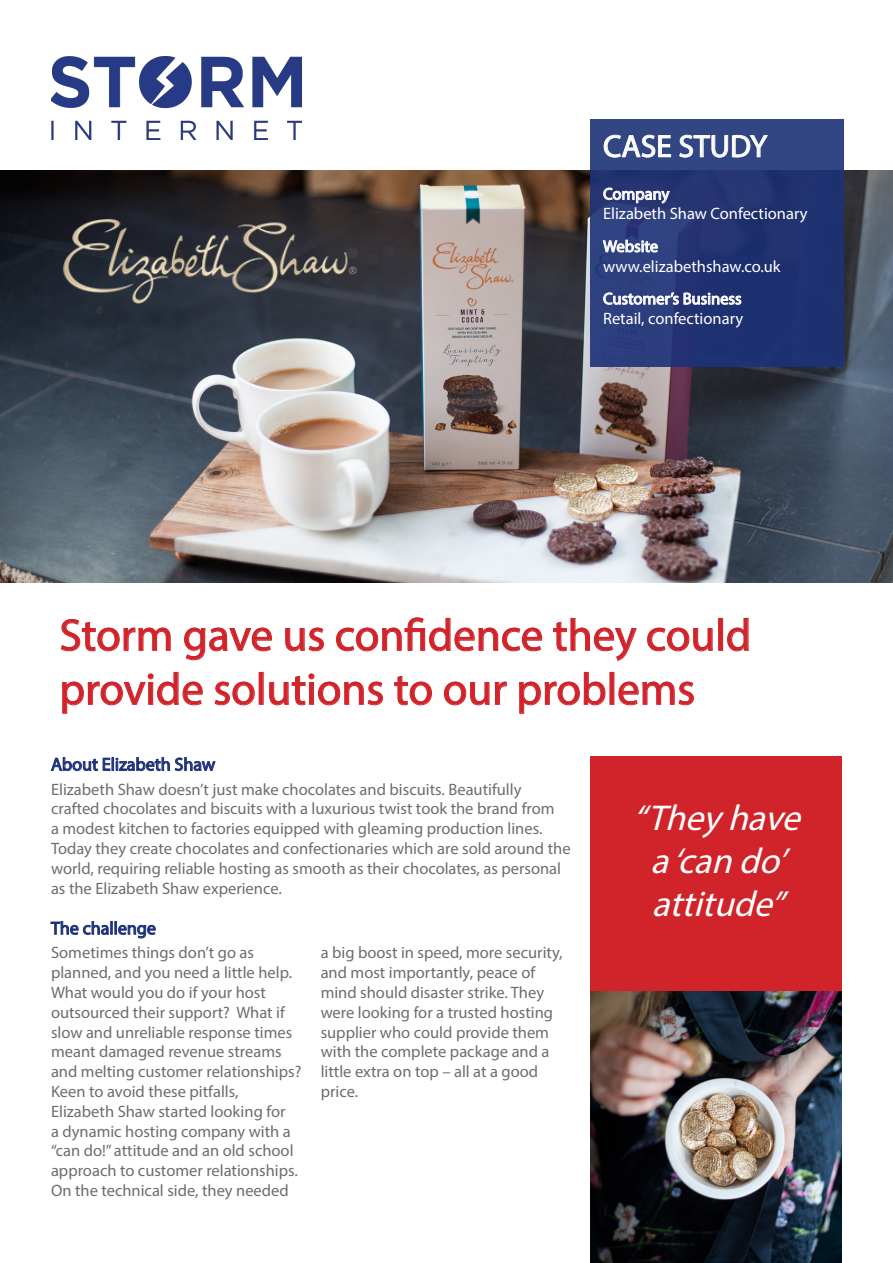
<style>
.page{position:relative;width:893px;height:1263px;background:#fff}
.page>*{position:absolute;margin:0;border:0;box-sizing:border-box;transform-origin:0 0}
.subhead{font:45px/54px "Myriad Pro";color:#d1232a}
.t1{font:italic 36px/43.2px "Myriad Pro";color:#fff;text-align:center}
.body{font:31.5px "Myriad Pro";color:#fff}
.subhead-2{font:18px "Myriad Pro";color:#1c3177}
.body-2{font:16.5px/19.8px "Myriad Pro";color:#6c6d70}
.body-3{font:16.5px/19.8px "Myriad Pro";color:#fff}
</style>
<div class="page">
<img style="left:0;top:170px;width:892px;height:413px">
<svg style="left:51px;top:757px;width:164px;height:15px"></svg>
<svg style="left:51px;top:921px;width:105px;height:17px"></svg>
<div style="left:590px;top:757px;width:252px;height:236px;background:#d1232a"></div>
<svg style="left:61px;top:619px;width:110px;height:33px"></svg>
<svg style="left:184px;top:627px;width:88px;height:33px"></svg>
<svg style="left:285px;top:627px;width:39px;height:25px"></svg>
<svg style="left:336px;top:617px;width:206px;height:35px"></svg>
<svg style="left:553px;top:618px;width:84px;height:43px"></svg>
<svg style="left:647px;top:627px;width:66px;height:25px"></svg>
<div style="left:718px;top:618px;width:5px;height:33px;border:1px solid #d1232a"></div>
<svg style="left:727px;top:618px;width:22px;height:34px"></svg>
<svg style="left:62px;top:672px;width:141px;height:42px"></svg>
<svg style="left:214px;top:681px;width:41px;height:25px"></svg>
<div style="left:259px;top:672px;width:5px;height:33px;border:1px solid #d1232a"></div>
<svg style="left:269px;top:673px;width:114px;height:33px"></svg>
<svg style="left:394px;top:675px;width:38px;height:31px"></svg>
<svg style="left:444px;top:681px;width:63px;height:25px"></svg>
<svg style="left:519px;top:672px;width:87px;height:42px"></svg>
<svg style="left:618px;top:681px;width:76px;height:24px"></svg>
<div style="left:590px;top:119px;width:253px;height:247px;background:linear-gradient(to bottom,#2f417e,#1e3070)"></div>
<svg style="left:603px;top:188px;width:67px;height:15px"></svg>
<svg style="left:603px;top:238px;width:55px;height:17px"></svg>
<svg style="left:603px;top:293px;width:138px;height:15px"></svg>
<svg style="left:603px;top:132px;width:68px;height:26px"></svg>
<svg style="left:679px;top:134px;width:89px;height:24px"></svg>
<img style="left:51px;top:57px;width:251px;height:82px">
<img style="left:62px;top:219px;width:314px;height:84px">
<img style="left:590px;top:992px;width:252px;height:271px">
<p class="body" style="left:603px;top:127px;width:166px">CASE STUDY</p>
<p class="body-3" style="left:603px;top:184px;width:206px">Company<br>Elizabeth Shaw Confectionary</p>
<p class="body-3" style="left:603px;top:236px;width:179px">Website www.elizabethshaw.co.uk</p>
<p class="body-3" style="left:603px;top:288px;width:142px">Customer’s Business<br>Retail, confectionary</p>
<p class="subhead" style="left:60px;top:607px;width:693px">Storm gave us confidence they could provide solutions to our problems</p>
<p class="subhead-2" style="left:51px;top:753px;width:166px">About Elizabeth Shaw</p>
<p class="body-2" style="left:51px;top:779px;width:521px">Elizabeth Shaw doesn’t just make chocolates and biscuits. Beautifully crafted chocolates and biscuits with a luxurious twist took the brand from<br>a modest kitchen to factories equipped with gleaming production lines.<br>Today they create chocolates and confectionaries which are sold around the world, requiring reliable hosting as smooth as their chocolates, as personal as the Elizabeth Shaw experience.</p>
<p class="subhead-2" style="left:51px;top:917px;width:106px">The challenge</p>
<p class="body-2" style="left:51px;top:943px;width:252px">Sometimes things don’t go as planned, and you need a little help.<br>What would you do if your host outsourced their support? What if slow and unreliable response times meant damaged revenue streams and melting customer relationships?<br>Keen to avoid these pitfalls, Elizabeth Shaw started looking for<br>a dynamic hosting company with a “can do!” attitude and an old school approach to customer relationships.</p>
<p class="body-2" style="left:51px;top:1180px;width:239px">On the technical side, they needed</p>
<p class="body-2" style="left:321px;top:943px;width:244px">a big boost in speed, more security, and most importantly, peace of mind should disaster strike. They were looking for a trusted hosting supplier who could provide them with the complete package and a little extra on top – all at a good price.</p>
<p class="t1" style="left:633px;top:795px;width:180px">“Theyhave a‘cando’ attitude”</p>
</div>
